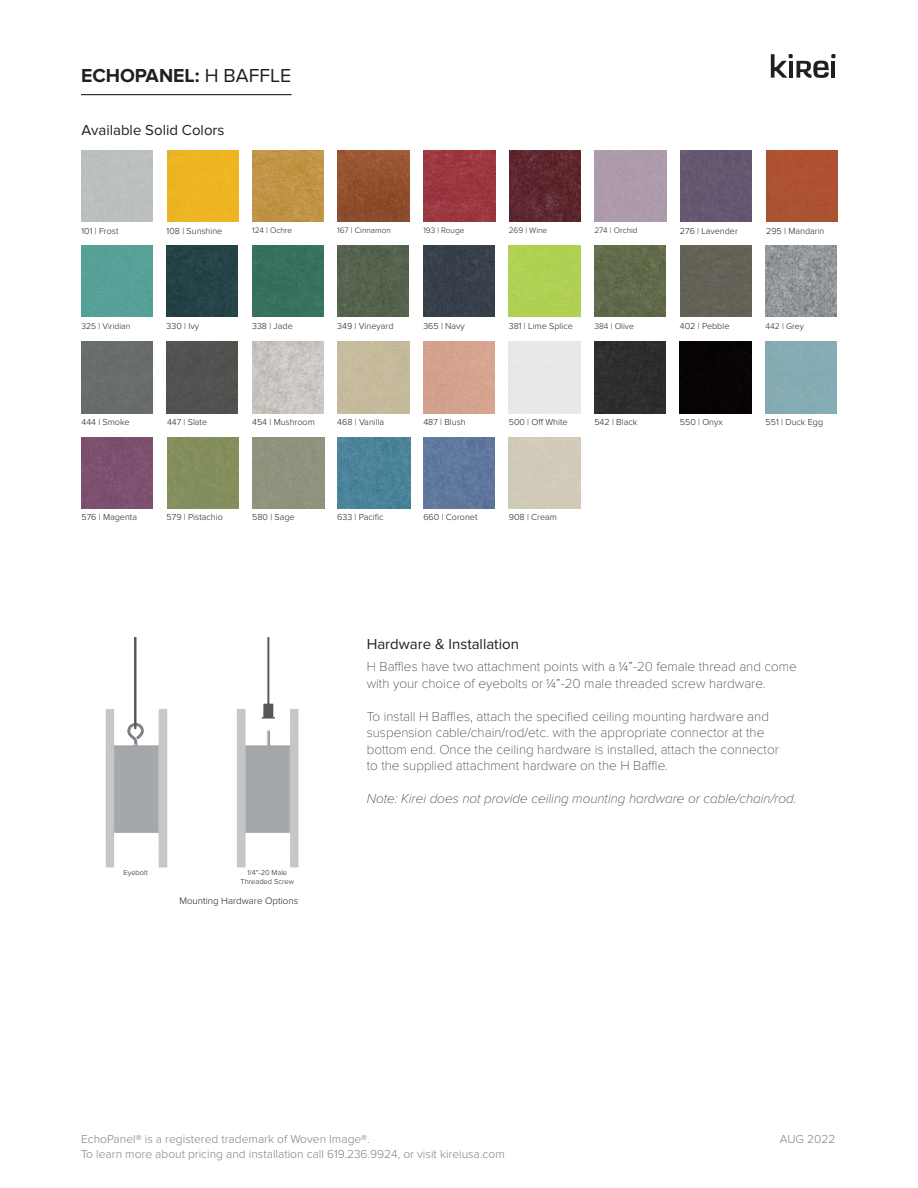
<style>
.page{position:relative;width:918px;height:1188px;background:#fff}
.page>*{position:absolute;margin:0;border:0;box-sizing:border-box;transform-origin:0 0}
.t1{font:700 19.5px "Proxima Nova";color:#231f20}
.Text{font:15px "Proxima Nova";color:#231f20}
.Text-2{font:100 13.5px/16.5px "Proxima Nova T";color:#231f20}
.Text-3{font:italic 100 13.5px "Proxima Nova";color:#231f20}
.t2{font:300 12px/14.4px "Proxima Nova";color:#808285}
.t3{font:300 9.75px "Proxima Nova";color:#231f20}
.t4{font:300 9px "Proxima Nova";color:#231f20}
.t5{font:300 8.7px "Proxima Nova";color:#231f20}
.t6{font:300 8.55px "Proxima Nova";color:#231f20}
.t7{font:300 8.25px "Proxima Nova";color:#231f20}
.t8{font:300 7.5px/9.8px "Proxima Nova";color:#231f20;text-align:center}
.s1{font-weight:400}
</style>
<div class="page">
<svg style="left:771px;top:54px;width:64px;height:24px"></svg>
<div style="left:167px;top:245px;width:71px;height:72px;background:#254246"></div>
<div style="left:82px;top:245px;width:71px;height:72px;background:#55a197"></div>
<div style="left:423px;top:245px;width:72px;height:72px;background:#373f4a"></div>
<div style="left:82px;top:342px;width:71px;height:71px;background:#686c6b"></div>
<div style="left:82px;top:437px;width:71px;height:71px;background:#7d506f"></div>
<div style="left:167px;top:437px;width:71px;height:71px;background:#848e5c"></div>
<img style="left:252px;top:342px;width:71px;height:71px">
<div style="left:167px;top:151px;width:71px;height:71px;background:#eeb523"></div>
<div style="left:252px;top:245px;width:72px;height:72px;background:#37715d"></div>
<div style="left:167px;top:342px;width:71px;height:71px;background:#525251"></div>
<img style="left:337px;top:437px;width:73px;height:71px">
<img style="left:253px;top:151px;width:71px;height:71px">
<div style="left:337px;top:245px;width:72px;height:72px;background:#55624e"></div>
<img style="left:423px;top:437px;width:72px;height:71px">
<img style="left:338px;top:151px;width:72px;height:71px">
<img style="left:424px;top:151px;width:71px;height:71px">
<img style="left:509px;top:151px;width:72px;height:71px">
<div style="left:509px;top:245px;width:71px;height:72px;background:#b1d053"></div>
<div style="left:594px;top:342px;width:72px;height:71px;background:#2d2d2d"></div>
<img style="left:595px;top:245px;width:71px;height:72px">
<div style="left:680px;top:342px;width:71px;height:71px;background:#070307"></div>
<div style="left:681px;top:151px;width:71px;height:71px;background:#655770"></div>
<div style="left:680px;top:245px;width:71px;height:72px;background:#646256"></div>
<div style="left:766px;top:151px;width:71px;height:71px;background:#ad5232"></div>
<img style="left:766px;top:245px;width:71px;height:72px">
<img style="left:105px;top:637px;width:194px;height:231px">
<div style="left:172px;top:705px;width:13px;height:169px;background:#fff"></div>
<hr style="left:81px;top:94px;width:211px;height:1px;background:#231f20">
<p class="t1" style="left:81px;top:64px;width:212px">ECHOPANEL: <span class="s1">H BAFFLE</span></p>
<p class="Text" style="left:82px;top:122px;width:145px">Available Solid Colors</p>
<p class="t4" style="left:82px;top:226px;width:39px">101 | Frost</p>
<p class="t4" style="left:167px;top:226px;width:57px">108 | Sunshine</p>
<p class="t7" style="left:252px;top:226px;width:41px">124 | Ochre</p>
<p class="t7" style="left:337px;top:226px;width:55px">167 | Cinnamon</p>
<p class="t7" style="left:423px;top:226px;width:43px">193 | Rouge</p>
<p class="t7" style="left:509px;top:226px;width:40px">269 | Wine</p>
<p class="t7" style="left:594px;top:226px;width:45px">274 | Orchid</p>
<p class="t4" style="left:680px;top:226px;width:60px">276 | Lavender</p>
<p class="t4" style="left:766px;top:226px;width:60px">295 | Mandarin</p>
<p class="t5" style="left:82px;top:321px;width:50px">325 | Viridian</p>
<p class="t4" style="left:167px;top:321px;width:34px">330 | Ivy</p>
<p class="t4" style="left:252px;top:321px;width:42px">338 | Jade</p>
<p class="t4" style="left:337px;top:321px;width:58px">349 | Vineyard</p>
<p class="t4" style="left:423px;top:321px;width:43px">365 | Navy</p>
<p class="t4" style="left:509px;top:321px;width:66px">381 | Lime Splice</p>
<p class="t6" style="left:594px;top:321px;width:41px">384 | Olive</p>
<p class="t4" style="left:680px;top:321px;width:51px">402 | Pebble</p>
<p class="t6" style="left:766px;top:321px;width:40px">442 | Grey</p>
<p class="t4" style="left:82px;top:417px;width:50px">444 | Smoke</p>
<p class="t4" style="left:167px;top:417px;width:42px">447 | Slate</p>
<p class="t4" style="left:252px;top:417px;width:64px">454 | Mushroom</p>
<p class="t4" style="left:337px;top:417px;width:49px">468 | Vanilla</p>
<p class="t4" style="left:423px;top:417px;width:44px">487 | Blush</p>
<p class="t4" style="left:509px;top:417px;width:60px">500 | Off White</p>
<p class="t4" style="left:594px;top:417px;width:45px">542 | Black</p>
<p class="t4" style="left:680px;top:417px;width:44px">550 | Onyx</p>
<p class="t4" style="left:766px;top:417px;width:59px">551 | Duck Egg</p>
<p class="t4" style="left:82px;top:512px;width:57px">576 | Magenta</p>
<p class="t4" style="left:167px;top:512px;width:58px">579 | Pistachio</p>
<p class="t4" style="left:252px;top:512px;width:44px">580 | Sage</p>
<p class="t4" style="left:423px;top:512px;width:56px">660 | Coronet</p>
<p class="t4" style="left:337px;top:512px;width:48px">633 | Pacific</p>
<p class="t4" style="left:509px;top:512px;width:50px">908 | Cream</p>
<p class="Text" style="left:367px;top:635px;width:154px">Hardware &amp; Installation</p>
<p class="Text-2" style="left:367px;top:659px;width:432px">H Baffles have two attachment points with a ¼”-20 female thread and come with your choice of eyebolts or ¼”-20 male threaded screw hardware.</p>
<p class="Text-2" style="left:367px;top:708px;width:414px">To install H Baffles, attach the specified ceiling mounting hardware and suspension cable/chain/rod/etc. with the appropriate connector at the bottom end. Once the ceiling hardware is installed, attach the connector to the supplied attachment hardware on the H Baffle.</p>
<p class="Text-3" style="left:367px;top:791px;width:431px">Note: Kirei does not provide ceiling mounting hardware or cable/chain/rod.</p>
<p class="t8" style="left:123px;top:867px;width:26px">Eyebolt</p>
<p class="t8" style="left:241px;top:867px;width:55px">1/4"-20 Male<br>Threaded Screw</p>
<p class="t3" style="left:179px;top:895px;width:120px">Mounting Hardware Options</p>
<p class="t2" style="left:81px;top:1132px;width:425px">EchoPanel® is a registered trademark of Woven Image®.<br>To learn more about pricing and installation call 619.236.9924, or visit kireiusa.com</p>
<p class="t2" style="left:780px;top:1132px;width:57px">AUG 2022</p>
</div>
